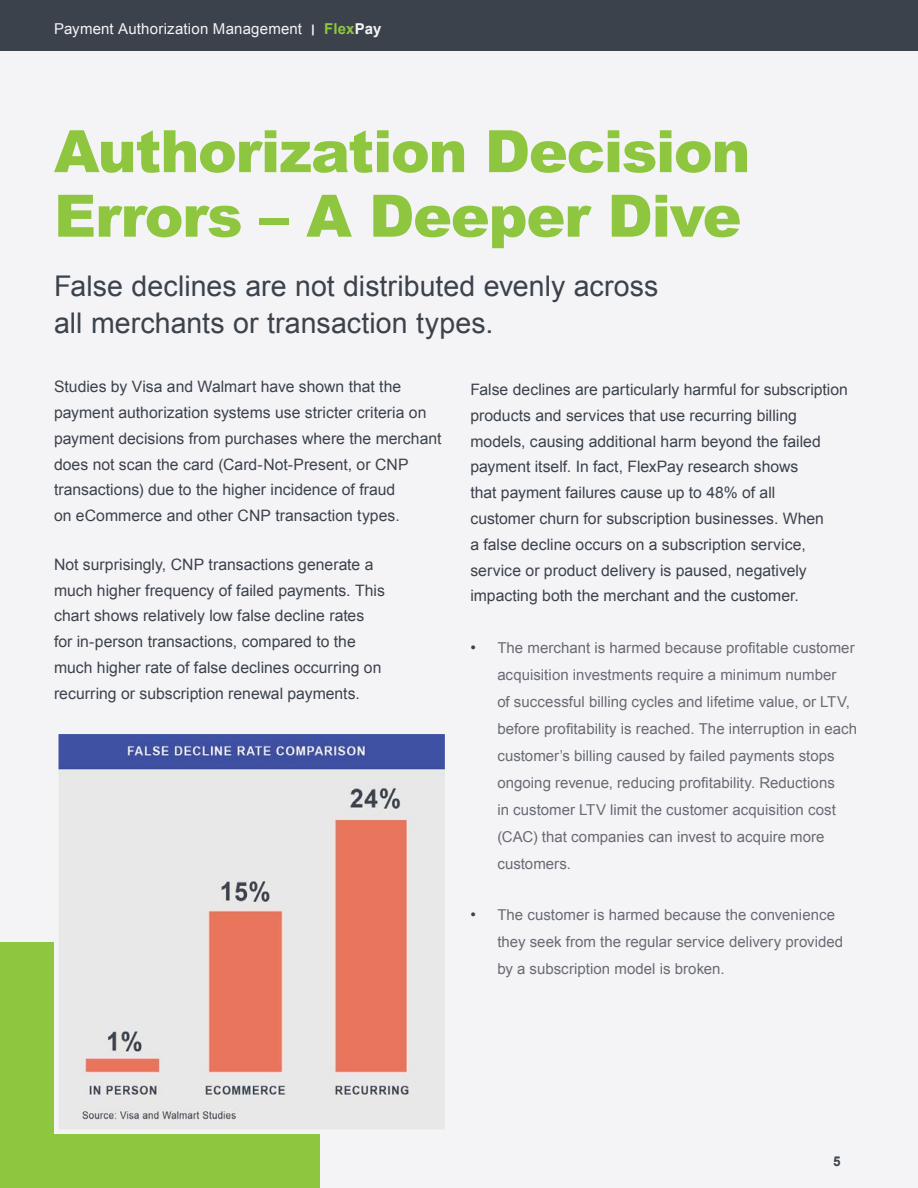
<style>
.page{position:relative;width:918px;height:1188px;background:#fff}
.page>*{position:absolute;margin:0;border:0;box-sizing:border-box;transform-origin:0 0}
.t1{font:900 58.5px/64.5px "Arial";letter-spacing:-.025em;color:#8fc640}
.t2{font:28.5px/37.5px "Arial";color:#3c424c}
.t3{font:15.75px/25.8px "Arial";color:#3c424c}
.t4{font:15px/27px "Arial";letter-spacing:.005em;color:#686b74}
.t5{font:15px "Arial";letter-spacing:.015em;color:#f4f4f6}
.t6{font:700 13.5px "Arial";color:#3c424c}
.s1{font-weight:700}
.s2{font-weight:700;color:#8fc640}
.s3{font-size:15.75px;color:#3c424c}
</style>
<div class="page">
<div style="left:0;top:0;width:918px;height:54px;background:#3c424c"></div>
<div style="left:0;top:52px;width:918px;height:1136px;background:#f4f4f6"></div>
<div style="left:0;top:942px;width:320px;height:246px;background:#8fc640"></div>
<img style="left:59px;top:735px;width:385px;height:394px">
<div style="left:54px;top:730px;width:395px;height:404px;border:4px solid #f5f4f4"></div>
<p class="t5" style="left:54px;top:19px;width:329px">Payment Authorization Management <span class="s1">׀</span> <span class="s2">Flex</span><span class="s1">Pay</span></p>
<h1 class="t1" style="left:54px;top:117px;width:698px">Authorization Decision<br>Errors – A Deeper Dive</h1>
<h2 class="t2" style="left:54px;top:267px;width:606px">False declines are not distributed evenly across all merchants or transaction types.</h2>
<p class="t3" style="left:54px;top:374px;width:389px">Studies by Visa and Walmart have shown that the payment authorization systems use stricter criteria on payment decisions from purchases where the merchant does not scan the card (Card-Not-Present, or CNP transactions) due to the higher incidence of fraud<br>on eCommerce and other CNP transaction types.</p>
<p class="t3" style="left:54px;top:552px;width:332px">Not surprisingly, CNP transactions generate a much higher frequency of failed payments. This chart shows relatively low false decline rates for in-person transactions, compared to the much higher rate of false declines occurring on recurring or subscription renewal payments.</p>
<p class="t3" style="left:470px;top:377px;width:379px">False declines are particularly harmful for subscription products and services that use recurring billing models, causing additional harm beyond the failed payment itself. In fact, FlexPay research shows<br>that payment failures cause up to 48% of all<br>customer churn for subscription businesses. When<br>a false decline occurs on a subscription service, service or product delivery is paused, negatively impacting both the merchant and the customer.</p>
<p class="t4" style="left:497px;top:634px;width:361px;text-indent:-27px"><span class="s3">•</span> The merchant is harmed because profitable customer acquisition investments require a minimum number<br>of successful billing cycles and lifetime value, or LTV, before profitability is reached. The interruption in each customer’s billing caused by failed payments stops ongoing revenue, reducing profitability. Reductions<br>in customer LTV limit the customer acquisition cost (CAC) that companies can invest to acquire more customers.</p>
<p class="t4" style="left:497px;top:901px;width:347px;text-indent:-27px"><span class="s3">•</span> The customer is harmed because the convenience they seek from the regular service delivery provided by a subscription model is broken.</p>
<p class="t6" style="left:833px;top:1152px;width:9px">5</p>
</div>
